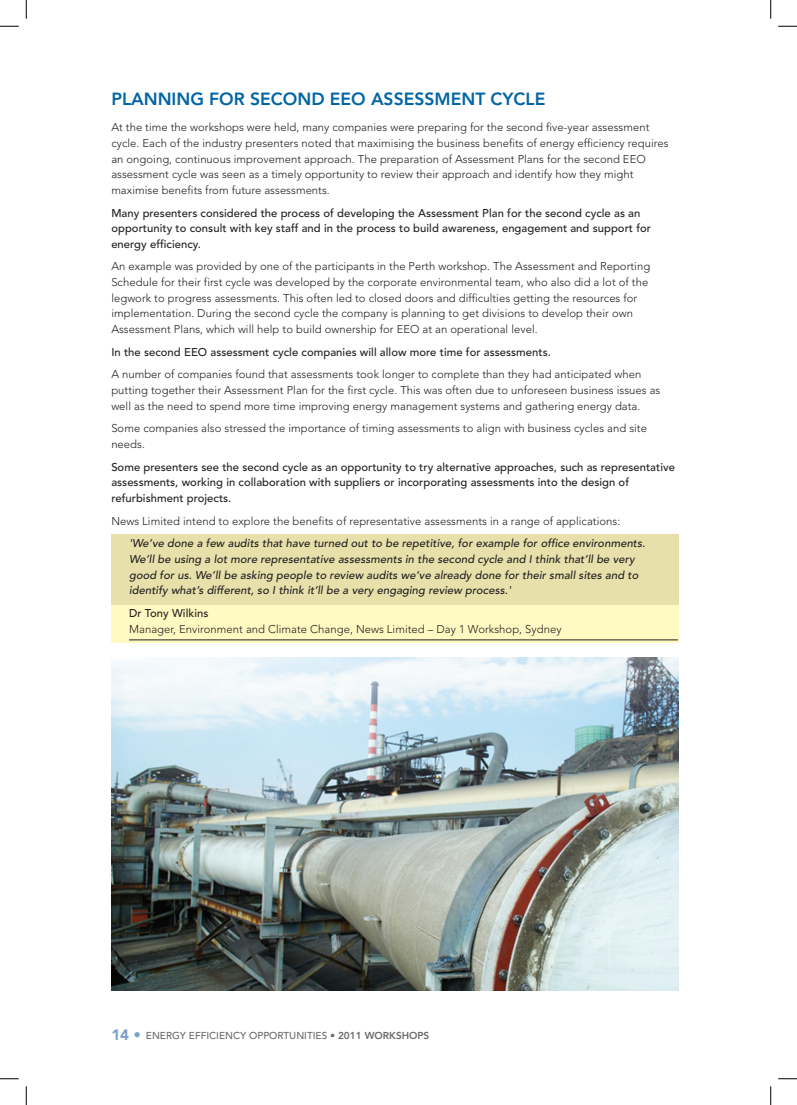
<style>
.page{position:relative;width:797px;height:1105px;background:#fff}
.page>*{position:absolute;margin:0;border:0;box-sizing:border-box;transform-origin:0 0}
.HEADING_1{font:800 17.5px "Avenir LT Std";color:#0065a4}
.t1{font:900 15px "Avenir LT Std";color:#7ca3cb}
.Body_text{font:300 11.25px/15.6px "Avenir LT Std";letter-spacing:.005em;color:#231f20}
.Body_text-2{font:500 11.25px/15.6px "Avenir LT Std";letter-spacing:.005em;color:#231f20}
.QUOTE{font:italic 500 11.25px/15.6px "Avenir LT Std";letter-spacing:.005em;color:#231f20}
.QUOTE_ATTRIBUTION{font:300 11.25px/15.6px "Avenir LT Std";letter-spacing:.005em;color:#231f20}
.t2{font:500 10px "Avenir LT Std";color:#69696c}
.s1{font-weight:500}
.s2{font-weight:400}
.s3{font-weight:800}
</style>
<div class="page">
<div style="left:111px;top:605px;width:567px;height:38px;background:#fffac1"></div>
<div style="left:111px;top:534px;width:567px;height:71px;background:#e7e0aa"></div>
<hr style="left:111px;top:990px;width:567px;height:1px;background:#0065a4">
<hr style="left:129px;top:640px;width:549px;height:1px;background:#231f20">
<img style="left:111px;top:657px;width:567px;height:333px">
<svg style="left:0;top:25px;width:19px;height:2px"></svg>
<svg style="left:778px;top:25px;width:19px;height:2px"></svg>
<svg style="left:0;top:1078px;width:19px;height:1px"></svg>
<svg style="left:778px;top:1078px;width:19px;height:1px"></svg>
<svg style="left:25px;top:0;width:2px;height:19px"></svg>
<svg style="left:25px;top:1086px;width:2px;height:19px"></svg>
<svg style="left:770px;top:0;width:1px;height:19px"></svg>
<svg style="left:770px;top:1086px;width:1px;height:19px"></svg>
<p class="HEADING_1" style="left:111px;top:89px;width:435px">PLANNING FOR SECOND EEO ASSESSMENT CYCLE</p>
<p class="Body_text" style="left:111px;top:120px;width:558px">At the time the workshops were held, many companies were preparing for the second five-year assessment cycle. Each of the industry presenters noted that maximising the business benefits of energy efficiency requires an ongoing, continuous improvement approach. The preparation of Assessment Plans for the second EEO assessment cycle was seen as a timely opportunity to review their approach and identify how they might maximise benefits from future assessments.</p>
<p class="Body_text-2" style="left:111px;top:205px;width:541px">Many presenters considered the process of developing the Assessment Plan for the second cycle as an opportunity to consult with key staff and in the process to build awareness, engagement and support for energy efficiency.</p>
<p class="Body_text" style="left:111px;top:259px;width:540px">An example was provided by one of the participants in the Perth workshop. The Assessment and Reporting Schedule for their first cycle was developed by the corporate environmental team, who also did a lot of the legwork to progress assessments. This often led to closed doors and difficulties getting the resources for implementation. During the second cycle the company is planning to get divisions to develop their own Assessment Plans, which will help to build ownership for EEO at an operational level.</p>
<p class="Body_text-2" style="left:111px;top:344px;width:441px">In the second EEO assessment cycle companies will allow more time for assessments.</p>
<p class="Body_text" style="left:111px;top:367px;width:550px">A number of companies found that assessments took longer to complete than they had anticipated when putting together their Assessment Plan for the first cycle. This was often due to unforeseen business issues as well as the need to spend more time improving energy management systems and gathering energy data.</p>
<p class="Body_text" style="left:111px;top:421px;width:537px">Some companies also stressed the importance of timing assessments to align with business cycles and site needs.</p>
<p class="Body_text-2" style="left:111px;top:459px;width:565px">Some presenters see the second cycle as an opportunity to try alternative approaches, such as representative assessments, working in collaboration with suppliers or incorporating assessments into the design of refurbishment projects.</p>
<p class="Body_text" style="left:111px;top:513px;width:510px">News Limited intend to explore the benefits of representative assessments in a range of applications:</p>
<p class="QUOTE" style="left:129px;top:536px;width:518px">'We’ve done a few audits that have turned out to be repetitive, for example for office environments.<br>We’ll be using a lot more representative assessments in the second cycle and I think that’ll be very good for us. We’ll be asking people to review audits we’ve already done for their small sites and to identify what’s different, so I think it’ll be a very engaging review process.'</p>
<p class="QUOTE_ATTRIBUTION" style="left:129px;top:605px;width:434px"><span class="s1">Dr Tony Wilkins<br></span>Manager, Environment and Climate Change, News Limited – Day 1 Workshop, Sydney</p>
<p class="t1" style="left:111px;top:1026px;width:31px">14 <span class="s2">•</span></p>
<p class="t2" style="left:146px;top:1030px;width:285px">ENERGY EFFICIENCY OPPORTUNITIES <span class="s3">• 2011 WORKSHOPS</span></p>
</div>
